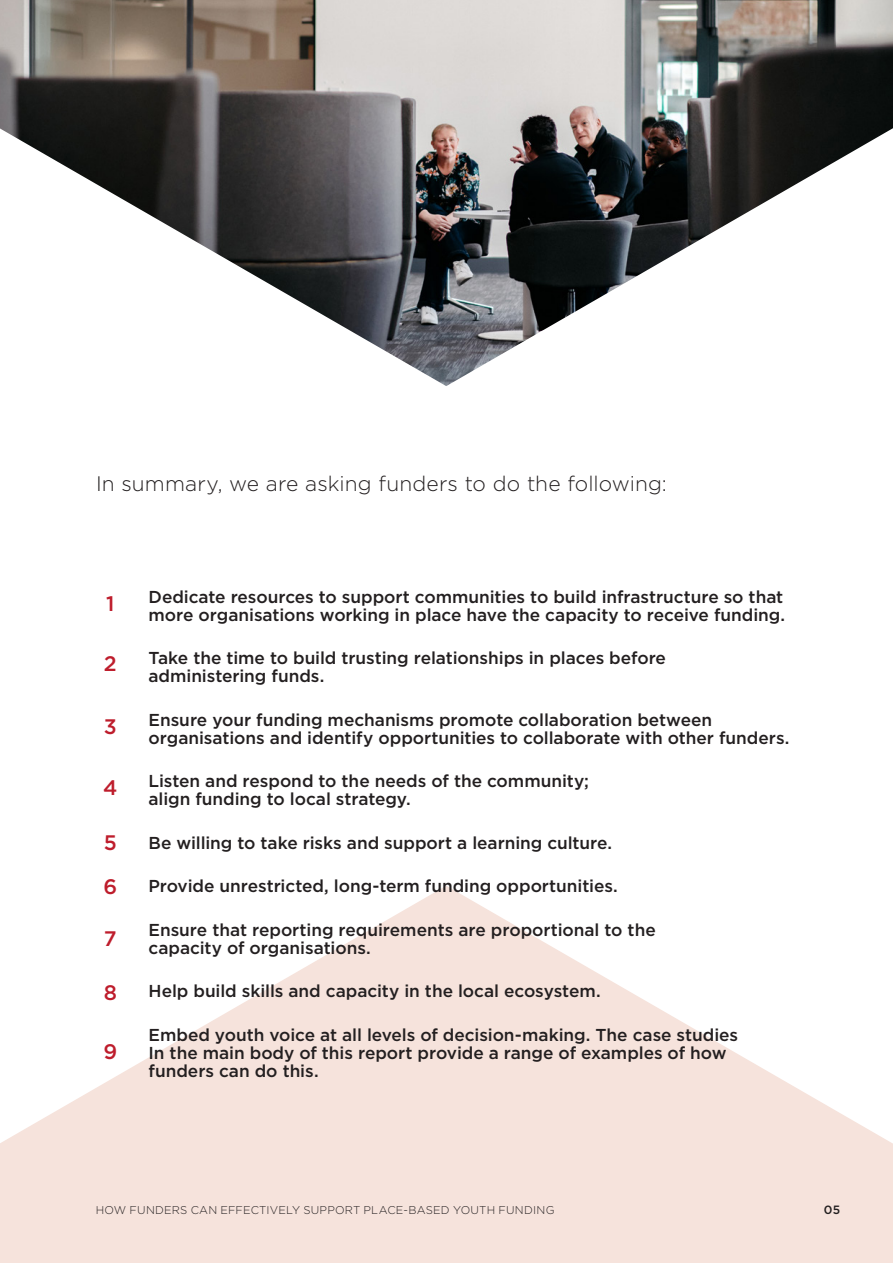
<style>
.page{position:relative;width:893px;height:1263px;background:#fff}
.page>*{position:absolute;margin:0;border:0;box-sizing:border-box;transform-origin:0 0}
.CT_sub{font:300 21px "Gotham";letter-spacing:.005em;color:#231f20}
.Can_do_title{font:500 21px "Gotham";color:#be1d2c}
.CT_sub_quote{font:500 17.25px/18px "Gotham";letter-spacing:-.005em;color:#231f20}
.t1{font:500 12px "Gotham";color:#231f20}
.t2{font:300 11.25px "Gotham";letter-spacing:.015em;color:#231f20}
</style>
<div class="page">
<svg style="left:0;top:886px;width:893px;height:377px;fill:#f6e3dc"></svg>
<img style="left:0;top:0;width:893px;height:386px">
<p class="CT_sub" style="left:96px;top:472px;width:572px">In summary, we are asking funders to do the following:</p>
<p class="Can_do_title" style="left:106px;top:592px;width:10px">1</p>
<p class="Can_do_title" style="left:104px;top:652px;width:14px">2</p>
<p class="Can_do_title" style="left:104px;top:715px;width:14px">3</p>
<p class="Can_do_title" style="left:103px;top:776px;width:16px">4</p>
<p class="Can_do_title" style="left:104px;top:831px;width:15px">5</p>
<p class="Can_do_title" style="left:103px;top:874px;width:15px">6</p>
<p class="Can_do_title" style="left:104px;top:926px;width:14px">7</p>
<p class="Can_do_title" style="left:104px;top:980px;width:15px">8</p>
<p class="Can_do_title" style="left:103px;top:1039px;width:15px">9</p>
<p class="CT_sub_quote" style="left:148px;top:587px;width:638px">Dedicate resources to support communities to build infrastructure so that more organisations working in place have the capacity to receive funding.</p>
<p class="CT_sub_quote" style="left:148px;top:649px;width:519px">Take the time to build trusting relationships in places before administering funds.</p>
<p class="CT_sub_quote" style="left:148px;top:710px;width:642px">Ensure your funding mechanisms promote collaboration between organisations and identify opportunities to collaborate with other funders.</p>
<p class="CT_sub_quote" style="left:148px;top:772px;width:442px">Listen and respond to the needs of the community; align funding to local strategy.</p>
<p class="CT_sub_quote" style="left:148px;top:833px;width:465px">Be willing to take risks and support a learning culture.</p>
<p class="CT_sub_quote" style="left:148px;top:877px;width:471px">Provide unrestricted, long-term funding opportunities.</p>
<p class="CT_sub_quote" style="left:148px;top:920px;width:509px">Ensure that reporting requirements are proportional to the capacity of organisations.</p>
<p class="CT_sub_quote" style="left:148px;top:982px;width:454px">Help build skills and capacity in the local ecosystem.</p>
<p class="CT_sub_quote" style="left:148px;top:1025px;width:591px">Embed youth voice at all levels of decision-making. The case studies<br>In the main body of this report provide a range of examples of how funders can do this.</p>
<p class="t2" style="left:96px;top:1204px;width:460px">HOW FUNDERS CAN EFFECTIVELY SUPPORT PLACE-BASED YOUTH FUNDING</p>
<p class="t1" style="left:824px;top:1203px;width:18px">05</p>
</div>
